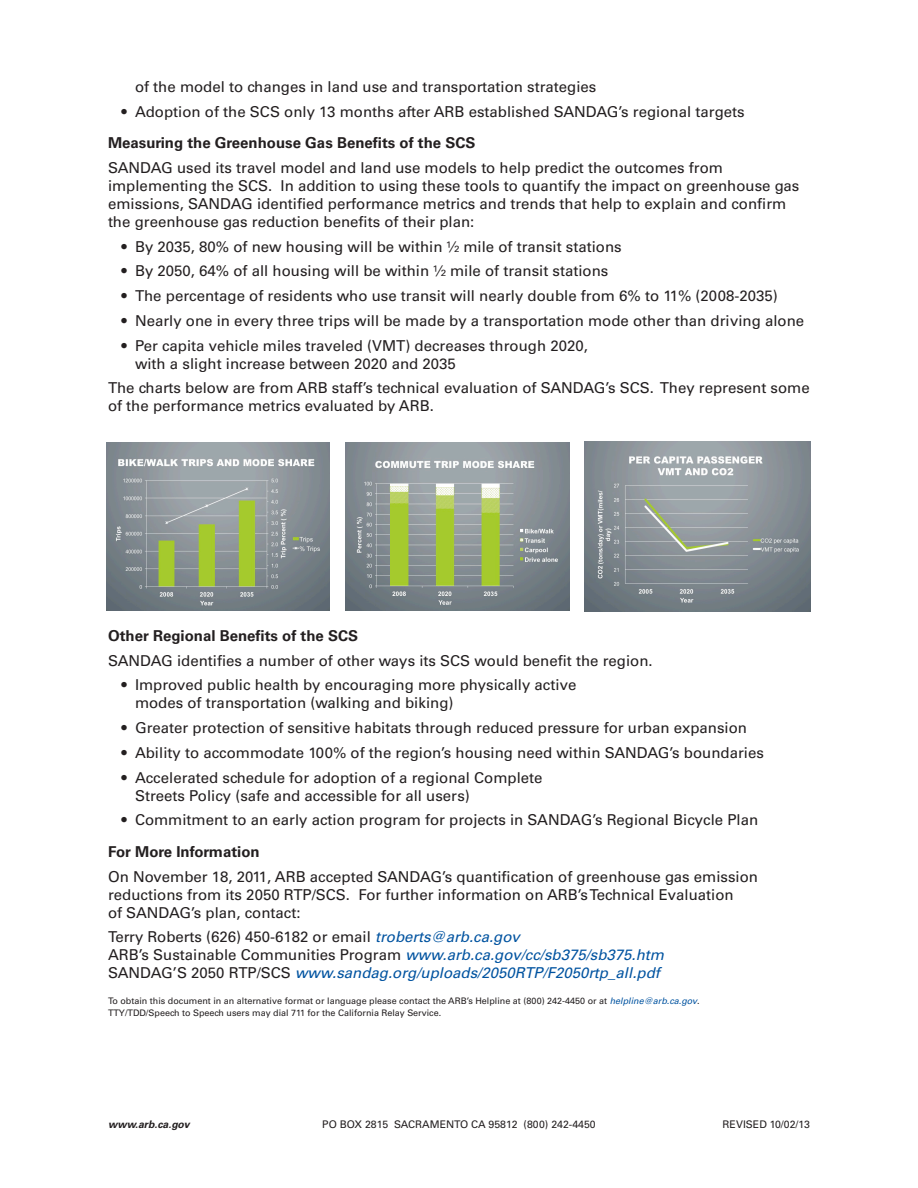
<style>
.page{position:relative;width:918px;height:1188px;background:#fff}
.page>*{position:absolute;margin:0;border:0;box-sizing:border-box;transform-origin:0 0}
.t1{font:15px/18px "Univers LT Std";color:#231f20}
.t2{font:italic 15px/18px "Univers LT Std";color:#0153a0}
.t3{font:700 15px "Univers LT Std";color:#231f20}
.t4{font:10.5px "Univers LT Std";color:#231f20}
.t5{font:italic 700 10.5px "Univers LT Std";color:#231f20}
.Footnote{font:9px/12px "Univers LT Std";color:#231f20}
.s1{font-style:normal;color:#231f20}
.s2{font-style:italic;color:#0153a0}
</style>
<div class="page">
<img style="left:584px;top:442px;width:226px;height:169px">
<img style="left:346px;top:443px;width:223px;height:167px">
<img style="left:107px;top:443px;width:223px;height:167px">
<p class="t1" style="left:135px;top:78px;width:463px">of the model to changes in land use and transportation strategies</p>
<p class="t1" style="left:122px;top:102px;width:625px">• Adoption of the SCS only 13 months after ARB established SANDAG’s regional targets</p>
<p class="t3" style="left:108px;top:134px;width:369px">Measuring the Greenhouse Gas Benefits of the SCS</p>
<p class="t1" style="left:108px;top:159px;width:693px">SANDAG used its travel model and land use models to help predict the outcomes from implementing the SCS. In addition to using these tools to quantify the impact on greenhouse gas emissions, SANDAG identified performance metrics and trends that help to explain and confirm the greenhouse gas reduction benefits of their plan:</p>
<p class="t1" style="left:122px;top:237px;width:502px">• By 2035, 80% of new housing will be within ½ mile of transit stations</p>
<p class="t1" style="left:122px;top:262px;width:488px">• By 2050, 64% of all housing will be within ½ mile of transit stations</p>
<p class="t1" style="left:122px;top:287px;width:658px">• The percentage of residents who use transit will nearly double from 6% to 11% (2008-2035)</p>
<p class="t1" style="left:122px;top:312px;width:684px">• Nearly one in every three trips will be made by a transportation mode other than driving alone</p>
<p class="t1" style="left:135px;top:336px;width:455px;text-indent:-14px">• Per capita vehicle miles traveled (VMT) decreases through 2020, with a slight increase between 2020 and 2035</p>
<p class="t1" style="left:108px;top:379px;width:703px">The charts below are from ARB staff’s technical evaluation of SANDAG’s SCS. They represent some of the performance metrics evaluated by ARB.</p>
<p class="t3" style="left:108px;top:627px;width:252px">Other Regional Benefits of the SCS</p>
<p class="t1" style="left:108px;top:651px;width:546px">SANDAG identifies a number of other ways its SCS would benefit the region.</p>
<p class="t1" style="left:135px;top:676px;width:443px;text-indent:-14px">• Improved public health by encouraging more physically active modes of transportation (walking and biking)</p>
<p class="t1" style="left:122px;top:719px;width:627px">• Greater protection of sensitive habitats through reduced pressure for urban expansion</p>
<p class="t1" style="left:122px;top:744px;width:644px">• Ability to accommodate 100% of the region’s housing need within SANDAG’s boundaries</p>
<p class="t1" style="left:135px;top:768px;width:409px;text-indent:-14px">• Accelerated schedule for adoption of a regional Complete<br>Streets Policy (safe and accessible for all users)</p>
<p class="t1" style="left:122px;top:811px;width:638px">• Commitment to an early action program for projects in SANDAG’s Regional Bicycle Plan</p>
<p class="t3" style="left:108px;top:843px;width:153px">For More Information</p>
<p class="t1" style="left:108px;top:867px;width:652px">On November 18, 2011, ARB accepted SANDAG’s quantification of greenhouse gas emission reductions from its 2050 RTP/SCS. For further information on ARB’s Technical Evaluation<br>of SANDAG’s plan, contact:</p>
<p class="t2" style="left:108px;top:928px;width:558px"><span class="s1">Terry Roberts (626) 450-6182 or email</span> troberts@arb.ca.gov<br><span class="s1">ARB’s Sustainable Communities Program</span> www.arb.ca.gov/cc/sb375/sb375.htm<br><span class="s1">SANDAG’S 2050 RTP/SCS</span> www.sandag.org/uploads/2050RTP/F2050rtp_all.pdf</p>
<p class="Footnote" style="left:108px;top:995px;width:593px">To obtain this document in an alternative format or language please contact the ARB’s Helpline at (800) 242-4450 or at <span class="s2">helpline@arb.ca.gov</span>.<br>TTY/TDD/Speech to Speech users may dial 711 for the California Relay Service.</p>
<p class="t5" style="left:108px;top:1118px;width:83px">www.arb.ca.gov</p>
<p class="t4" style="left:322px;top:1118px;width:275px">PO BOX 2815 SACRAMENTO CA 95812 (800) 242-4450</p>
<p class="t4" style="left:723px;top:1118px;width:89px">REVISED 10/02/13</p>
</div>
